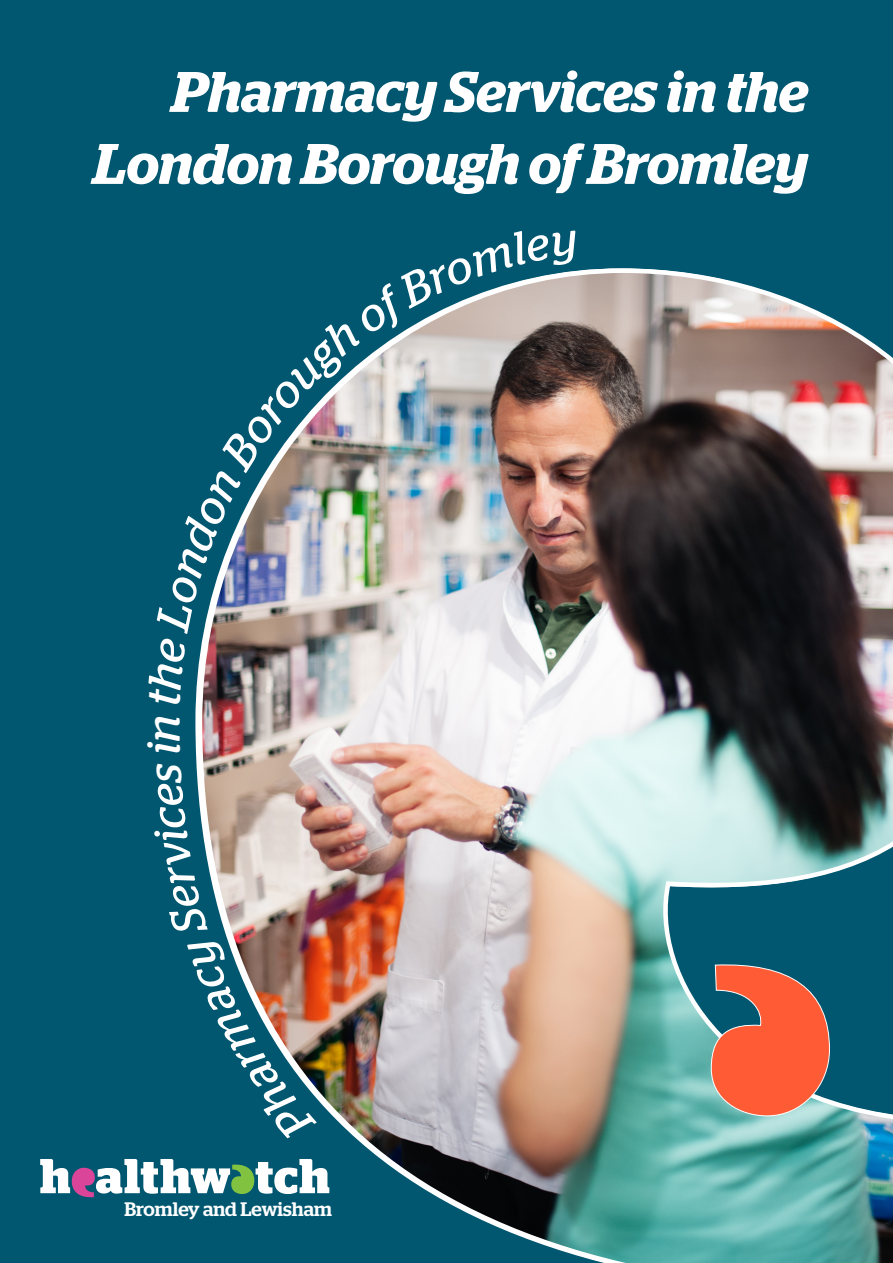
<style>
.page{position:relative;width:893px;height:1263px;background:#015670}
.page>*{position:absolute;margin:0;border:0;box-sizing:border-box;transform-origin:0 0}
.t1{font:italic 600 57px/72px "Stag";letter-spacing:-.005em;color:#fff;text-align:right}
.t2{font:italic 46.5px "Stag";color:#fff}
.t3{font:500 19.5px "Stag";color:#fff}
</style>
<div class="page">
<img style="left:195px;top:268px;width:698px;height:995px">
<svg style="left:710px;top:962px;width:120px;height:155px"></svg>
<svg style="left:40px;top:1159px;width:289px;height:38px"></svg>
<img style="left:195px;top:762px;width:122px;height:382px">
<img style="left:195px;top:268px;width:384px;height:437px">
<p class="t1" style="left:93px;top:56px;width:716px">Pharmacy Services in the<br>London Borough of Bromley</p>
<p class="t2" style="left:136px;top:742px;width:29px;rotate:-90deg">n</p>
<p class="t3" style="left:124px;top:1202px;width:209px">Bromley and Lewisham</p>
</div>
